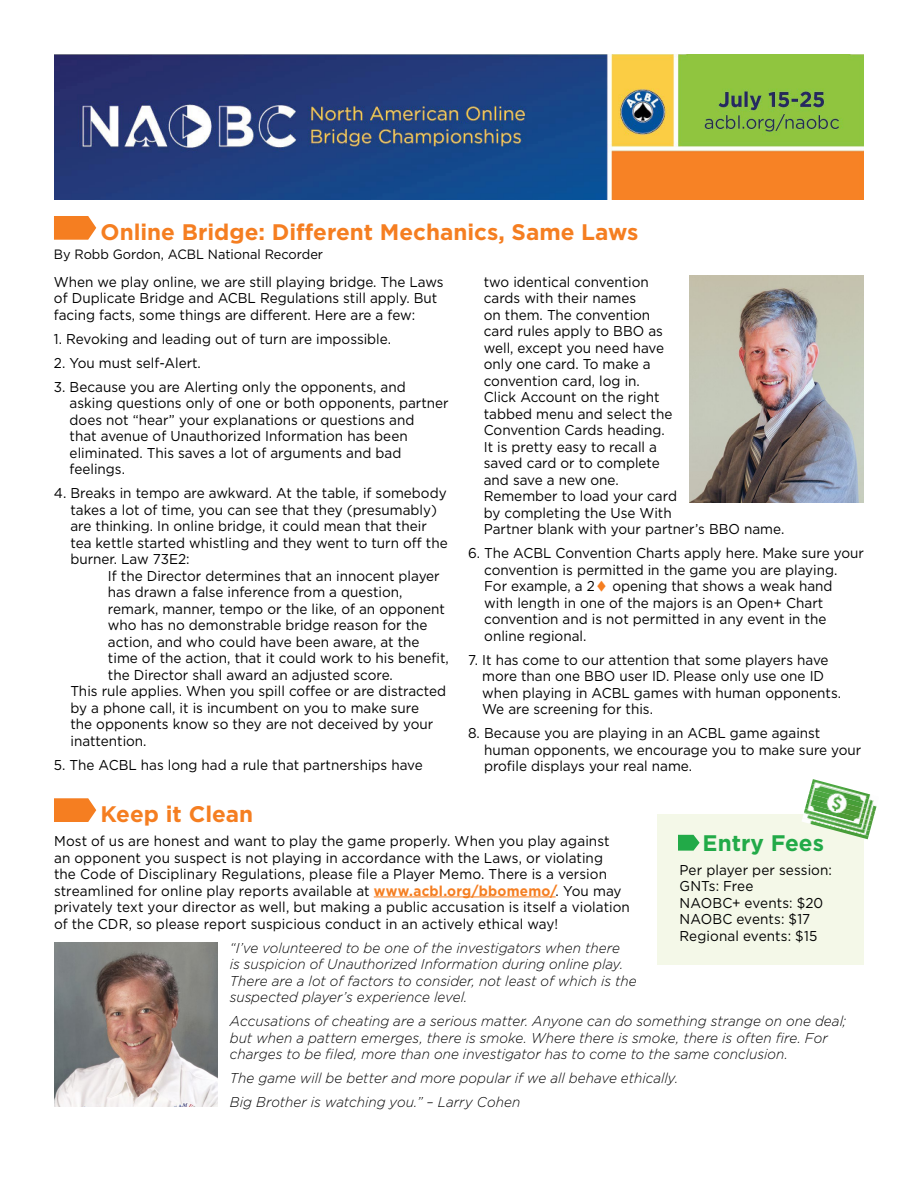
<style>
.page{position:relative;width:918px;height:1188px;background:#fff}
.page>*{position:absolute;margin:0;border:0;box-sizing:border-box;transform-origin:0 0}
.t1{font:700 22.5px "Gotham";color:#f57e21}
.t2{font:700 22.5px "Gotham";color:#22aa48}
.t3{font:14.25px/16.5px "Gotham";color:#000;scale:.95 1}
.t4{font:italic 300 14.25px/16.5px "Gotham";color:#000;scale:.95 1}
.t5{font:13.5px "Gotham";color:#000;scale:.95 1}
.s1{font-family:"Universal Std Newswith Comm Pi";color:#f57e21}
.s2{font-weight:700;color:#f57e21}
</style>
<div class="page">
<img style="left:54px;top:54px;width:810px;height:145px">
<hr style="left:374px;top:897px;width:182px;height:1px;background:#f57e21">
<svg style="left:54px;top:798px;width:42px;height:24px"></svg>
<svg style="left:54px;top:216px;width:42px;height:24px"></svg>
<img style="left:689px;top:275px;width:175px;height:227px">
<img style="left:54px;top:943px;width:164px;height:163px">
<div style="left:657px;top:815px;width:207px;height:150px;background:#f4f8e8"></div>
<svg style="left:678px;top:835px;width:22px;height:16px"></svg>
<img style="left:812px;top:779px;width:19px;height:5px">
<img style="left:810px;top:784px;width:40px;height:5px">
<img style="left:809px;top:789px;width:68px;height:22px">
<img style="left:808px;top:794px;width:67px;height:22px">
<img style="left:806px;top:799px;width:68px;height:21px">
<img style="left:805px;top:803px;width:68px;height:23px">
<img style="left:804px;top:808px;width:67px;height:23px">
<img style="left:802px;top:813px;width:68px;height:21px">
<img style="left:802px;top:818px;width:67px;height:21px">
<h1 class="t1" style="left:101px;top:217px;width:539px">Online Bridge: Different Mechanics, Same Laws</h1>
<p class="t5" style="left:54px;top:246px;width:285px">By Robb Gordon, ACBL National Recorder</p>
<p class="t3" style="left:54px;top:273px;width:412px">When we play online, we are still playing bridge. The Laws of Duplicate Bridge and ACBL Regulations still apply. But facing facts, some things are different. Here are a few:</p>
<p class="t3" style="left:54px;top:330px;width:356px">1. Revoking and leading out of turn are impossible.</p>
<p class="t3" style="left:54px;top:354px;width:156px">2. You must self-Alert.</p>
<p class="t3" style="left:70px;top:378px;width:400px;text-indent:-16px">3. Because you are Alerting only the opponents, and asking questions only of one or both opponents, partner does not “hear” your explanations or questions and<br>that avenue of Unauthorized Information has been eliminated. This saves a lot of arguments and bad feelings.</p>
<p class="t3" style="left:70px;top:485px;width:399px;text-indent:-16px">4. Breaks in tempo are awkward. At the table, if somebody takes a lot of time, you can see that they (presumably) are thinking. In online bridge, it could mean that their tea kettle started whistling and they went to turn off the burner. Law 73E2:</p>
<p class="t3" style="left:108px;top:567px;width:351px">If the Director determines that an innocent player</p>
<p class="t3" style="left:108px;top:584px;width:312px">has drawn a false inference from a question,</p>
<p class="t3" style="left:108px;top:600px;width:356px">remark, manner, tempo or the like, of an opponent</p>
<p class="t3" style="left:108px;top:617px;width:338px">who has no demonstrable bridge reason for the</p>
<p class="t3" style="left:108px;top:633px;width:330px">action, and who could have been aware, at the</p>
<p class="t3" style="left:108px;top:650px;width:360px">time of the action, that it could work to his benefit,</p>
<p class="t3" style="left:108px;top:666px;width:301px">the Director shall award an adjusted score.</p>
<p class="t3" style="left:70px;top:683px;width:397px">This rule applies. When you spill coffee or are distracted</p>
<p class="t3" style="left:70px;top:699px;width:369px">by a phone call, it is incumbent on you to make sure</p>
<p class="t3" style="left:70px;top:716px;width:383px">the opponents know so they are not deceived by your</p>
<p class="t3" style="left:70px;top:732px;width:82px">inattention.</p>
<p class="t3" style="left:54px;top:756px;width:390px">5. The ACBL has long had a rule that partnerships have</p>
<p class="t3" style="left:484px;top:273px;width:318px">two identical convention<br>cards with their names<br>on them. The convention<br>card rules apply to BBO as<br>well, except you need have<br>only one card. To make a<br>convention card, log in.<br>Click Account on the right<br>tabbed menu and select the<br>Convention Cards heading.<br>It is pretty easy to recall a<br>saved card or to complete<br>and save a new one.<br>Remember to load your card<br>by completing the Use With<br>Partner blank with your partner’s BBO name.</p>
<p class="t3" style="left:484px;top:545px;width:401px;text-indent:-16px">6. The ACBL Convention Charts apply here. Make sure your convention is permitted in the game you are playing.<br>For example, a 2<span class="s1">♦</span> opening that shows a weak hand with length in one of the majors is an Open+ Chart convention and is not permitted in any event in the online regional.</p>
<p class="t3" style="left:482px;top:651px;width:379px;text-indent:-14px">7. It has come to our attention that some players have more than one BBO user ID. Please only use one ID when playing in ACBL games with human opponents.<br>We are screening for this.</p>
<p class="t3" style="left:484px;top:725px;width:399px;text-indent:-16px">8. Because you are playing in an ACBL game against human opponents, we encourage you to make sure your profile displays your real name.</p>
<h1 class="t1" style="left:101px;top:799px;width:154px">Keep it Clean</h1>
<p class="t3" style="left:54px;top:832px;width:608px">Most of us are honest and want to play the game properly. When you play against<br>an opponent you suspect is not playing in accordance with the Laws, or violating<br>the Code of Disciplinary Regulations, please file a Player Memo. There is a version streamlined for online play reports available at <span class="s2">www.acbl.org/bbomemo/</span>. You may privately text your director as well, but making a public accusation is itself a violation of the CDR, so please report suspicious conduct in an actively ethical way!</p>
<p class="t4" style="left:230px;top:939px;width:430px">“I’ve volunteered to be one of the investigators when there<br>is suspicion of Unauthorized Information during online play.<br>There are a lot of factors to consider, not least of which is the suspected player’s experience level.</p>
<p class="t4" style="left:230px;top:1012px;width:650px">Accusations of cheating are a serious matter. Anyone can do something strange on one deal; but when a pattern emerges, there is smoke. Where there is smoke, there is often fire. For charges to be filed, more than one investigator has to come to the same conclusion.</p>
<p class="t4" style="left:230px;top:1066px;width:474px;line-height:24px">The game will be better and more popular if we all behave ethically.<br>Big Brother is watching you.” – Larry Cohen</p>
<h1 class="t2" style="left:703px;top:828px;width:123px">Entry Fees</h1>
<p class="t3" style="left:680px;top:861px;width:162px">Per player per session:<br>GNTs: Free<br>NAOBC+ events: $20<br>NAOBC events: $17<br>Regional events: $15</p>
</div>
